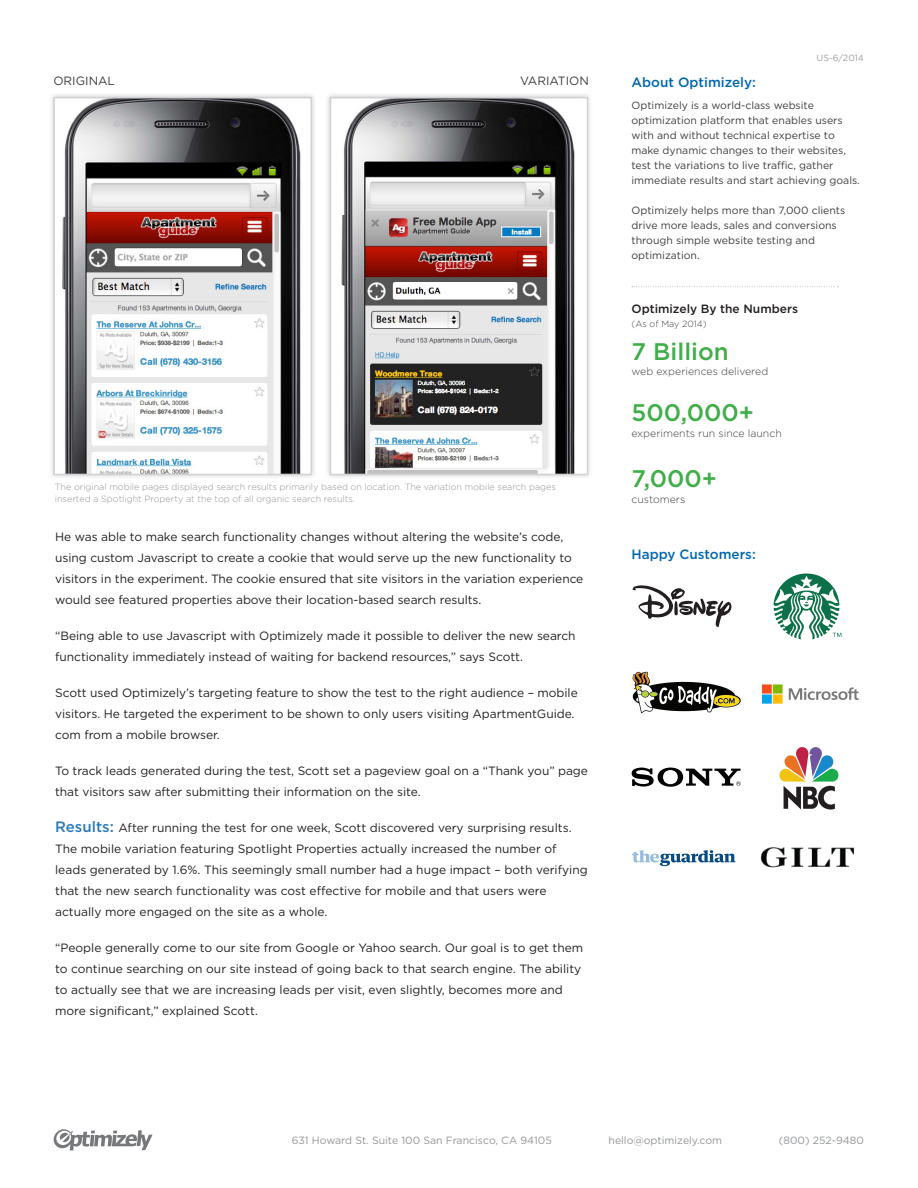
<style>
.page{position:relative;width:918px;height:1188px;background:#fff}
.page>*{position:absolute;margin:0;border:0;box-sizing:border-box;transform-origin:0 0}
.t1{font:500 24px "Gotham";color:#40ae49}
.t2{font:500 13.5px "Gotham";color:#0167af}
.Last_paragraph_of_se{font:12px/21px "Gotham";letter-spacing:-.005em;color:#231f20}
.t3{font:500 12px "Gotham";color:#231f20}
.t4{font:12px "Gotham";color:#3e3e3f}
.t5{font:10.5px/15px "Gotham";color:#3e3e3f}
.t6{font:10.5px "Gotham";color:#939598}
.t7{font:300 10.5px "Gotham";color:#3e3e3f}
.t8{font:300 9px/12px "Gotham";color:#939598}
.t9{font:300 9px "Gotham";color:#3e3e3f}
.t10{font:9px "Gotham";color:#9d9fa2}
.s1{font-weight:500;font-size:15px;color:#2b7aba}
</style>
<div class="page">
<svg style="left:53px;top:1129px;width:100px;height:21px"></svg>
<div style="left:48px;top:92px;width:269px;height:388px;background:#57585a;opacity:.3"></div>
<img style="left:56px;top:100px;width:253px;height:372px">
<div style="left:53px;top:97px;width:259px;height:378px;border:2px solid #d1d2d4"></div>
<div style="left:325px;top:92px;width:269px;height:388px;background:#57585a;opacity:.3"></div>
<img style="left:333px;top:100px;width:252px;height:372px">
<div style="left:330px;top:97px;width:258px;height:378px;border:2px solid #d1d2d4"></div>
<svg style="left:632px;top:286px;width:206px;height:1px"></svg>
<svg style="left:632px;top:850px;width:103px;height:16px"></svg>
<svg style="left:774px;top:573px;width:67px;height:67px"></svg>
<svg style="left:632px;top:585px;width:100px;height:42px"></svg>
<svg style="left:633px;top:671px;width:108px;height:42px"></svg>
<svg style="left:779px;top:747px;width:60px;height:63px"></svg>
<svg style="left:632px;top:768px;width:109px;height:19px"></svg>
<img style="left:761px;top:847px;width:93px;height:21px">
<svg style="left:789px;top:687px;width:70px;height:13px"></svg>
<svg style="left:762px;top:684px;width:21px;height:20px"></svg>
<p class="t4" style="left:53px;top:73px;width:63px">ORIGINAL</p>
<p class="t4" style="left:520px;top:73px;width:70px">VARIATION</p>
<p class="t8" style="left:55px;top:480px;width:503px">The original mobile pages displayed search results primarily based on location. The variation mobile search pages inserted a Spotlight Property at the top of all organic search results.</p>
<p class="Last_paragraph_of_se" style="left:55px;top:526px;width:530px">He was able to make search functionality changes without altering the website’s code, using custom Javascript to create a cookie that would serve up the new functionality to visitors in the experiment. The cookie ensured that site visitors in the variation experience would see featured properties above their location-based search results.</p>
<p class="Last_paragraph_of_se" style="left:55px;top:625px;width:522px">“Being able to use Javascript with Optimizely made it possible to deliver the new search functionality immediately instead of waiting for backend resources,” says Scott.</p>
<p class="Last_paragraph_of_se" style="left:55px;top:682px;width:524px">Scott used Optimizely’s targeting feature to show the test to the right audience – mobile visitors. He targeted the experiment to be shown to only users visiting ApartmentGuide. com from a mobile browser.</p>
<p class="Last_paragraph_of_se" style="left:55px;top:760px;width:534px">To track leads generated during the test, Scott set a pageview goal on a “Thank you” page that visitors saw after submitting their information on the site.</p>
<p class="Last_paragraph_of_se" style="left:55px;top:817px;width:534px"><span class="s1">Results:</span> After running the test for one week, Scott discovered very surprising results.<br>The mobile variation featuring Spotlight Properties actually increased the number of leads generated by 1.6%. This seemingly small number had a huge impact – both verifying that the new search functionality was cost effective for mobile and that users were actually more engaged on the site as a whole.</p>
<p class="Last_paragraph_of_se" style="left:55px;top:937px;width:530px">“People generally come to our site from Google or Yahoo search. Our goal is to get them to continue searching on our site instead of going back to that search engine. The ability to actually see that we are increasing leads per visit, even slightly, becomes more and more significant,” explained Scott.</p>
<p class="t10" style="left:817px;top:52px;width:49px">US-6/2014</p>
<p class="t2" style="left:632px;top:73px;width:126px">About Optimizely:</p>
<p class="t5" style="left:632px;top:97px;width:230px">Optimizely is a world-class website optimization platform that enables users with and without technical expertise to make dynamic changes to their websites, test the variations to live traffic, gather immediate results and start achieving goals.</p>
<p class="t5" style="left:632px;top:202px;width:215px">Optimizely helps more than 7,000 clients drive more leads, sales and conversions through simple website testing and optimization.</p>
<p class="t3" style="left:632px;top:301px;width:168px">Optimizely By the Numbers</p>
<p class="t9" style="left:632px;top:318px;width:77px">(As of May 2014)</p>
<p class="t1" style="left:632px;top:336px;width:99px">7 Billion</p>
<p class="t7" style="left:632px;top:365px;width:138px">web experiences delivered</p>
<p class="t1" style="left:632px;top:396px;width:124px">500,000+</p>
<p class="t7" style="left:632px;top:427px;width:152px">experiments run since launch</p>
<p class="t1" style="left:632px;top:463px;width:87px">7,000+</p>
<p class="t7" style="left:632px;top:492px;width:55px">customers</p>
<p class="t2" style="left:632px;top:545px;width:126px">Happy Customers:</p>
<p class="t6" style="left:292px;top:1133px;width:262px">631 Howard St. Suite 100 San Francisco, CA 94105</p>
<p class="t6" style="left:609px;top:1133px;width:115px">hello@optimizely.com</p>
<p class="t6" style="left:779px;top:1133px;width:87px">(800) 252-9480</p>
</div>
